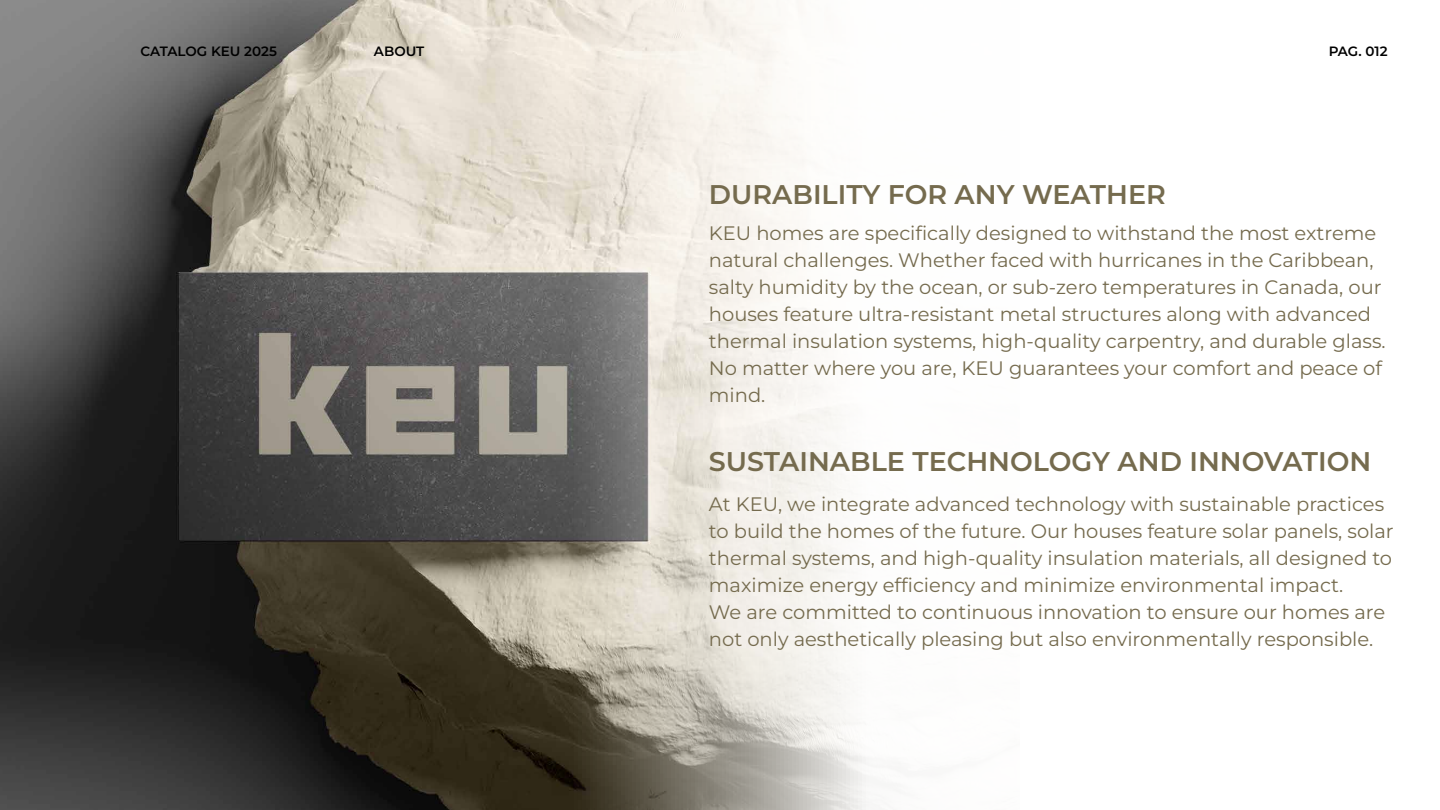
<style>
.page{position:relative;width:1440px;height:810px;background:#fff}
.page>*{position:absolute;margin:0;border:0;box-sizing:border-box;transform-origin:0 0}
.t1{font:100 27px "Montserrat";color:#756b4e}
.t2{font:100 19.5px/27px "Montserrat";color:#756b4e}
.t3{font:100 13.5px "Montserrat";color:#000}
</style>
<div class="page">
<img style="left:0;top:0;width:445px;height:810px">
<svg style="left:445px;top:0;width:424px;height:810px"></svg>
<p class="t3" style="left:141px;top:42px;width:138px">CATALOG KEU 2025</p>
<p class="t3" style="left:374px;top:42px;width:52px">ABOUT</p>
<p class="t3" style="left:1329px;top:42px;width:60px">PAG. 012</p>
<h1 class="t1" style="left:709px;top:176px;width:458px">DURABILITY FOR ANY WEATHER</h1>
<p class="t2" style="left:709px;top:219px;width:678px">KEU homes are specifically designed to withstand the most extreme natural challenges. Whether faced with hurricanes in the Caribbean, salty humidity by the ocean, or sub-zero temperatures in Canada, our houses feature ultra-resistant metal structures along with advanced thermal insulation systems, high-quality carpentry, and durable glass.<br>No matter where you are, KEU guarantees your comfort and peace of mind.</p>
<h1 class="t1" style="left:709px;top:444px;width:664px">SUSTAINABLE TECHNOLOGY AND INNOVATION</h1>
<p class="t2" style="left:709px;top:490px;width:686px">At KEU, we integrate advanced technology with sustainable practices to build the homes of the future. Our houses feature solar panels, solar thermal systems, and high-quality insulation materials, all designed to maximize energy efficiency and minimize environmental impact.<br>We are committed to continuous innovation to ensure our homes are not only aesthetically pleasing but also environmentally responsible.</p>
</div>
